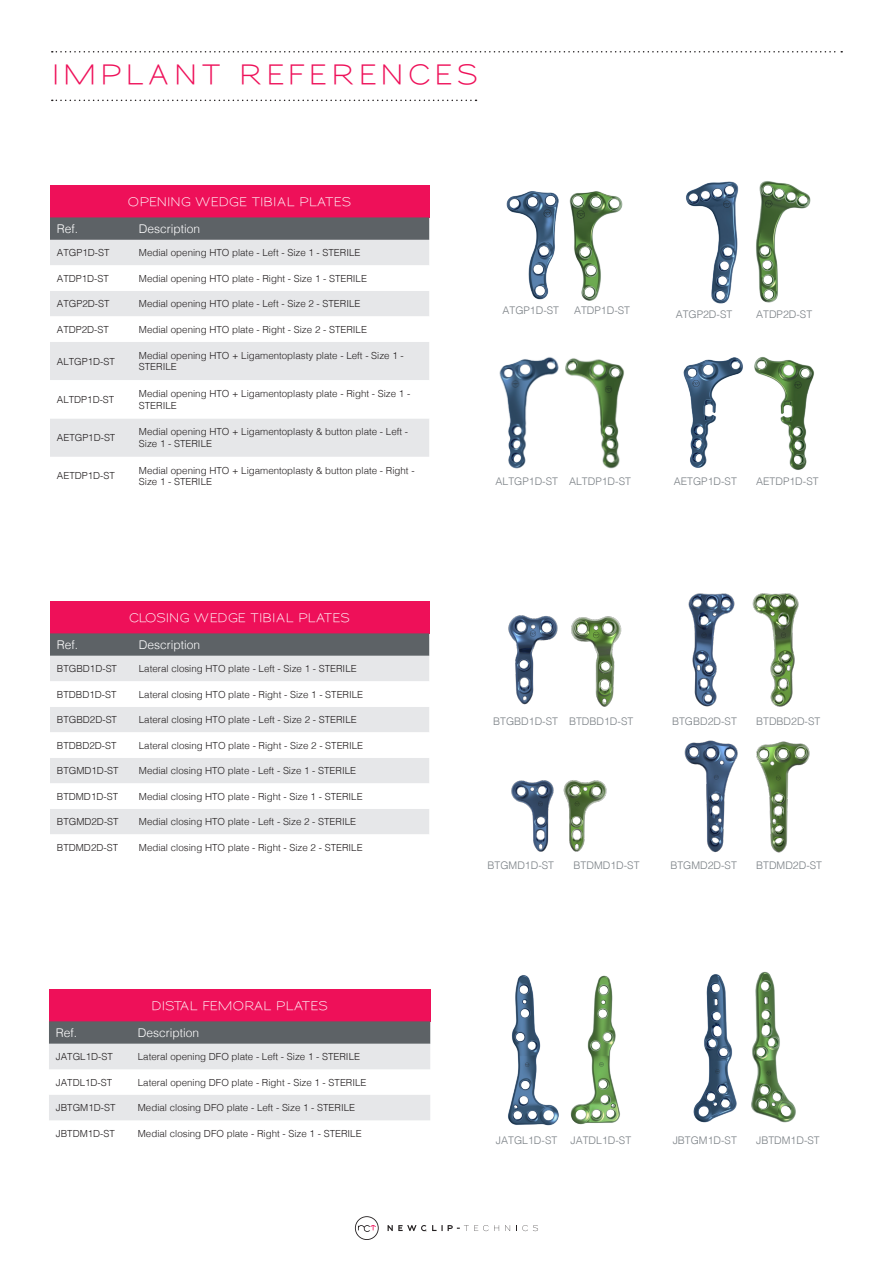
<style>
.page{position:relative;width:893px;height:1263px;background:#fff}
.page>*{position:absolute;margin:0;border:0;box-sizing:border-box;transform-origin:0 0}
.t1{font:600 27px "Sansumi";letter-spacing:.13em;color:#ee1059}
.t2{font:600 12px "Sansumi";letter-spacing:-.015em;color:#fff}
.t3{font:300 12px "Helvetica";color:#fff}
.t4{font:300 10.5px "Helvetica";color:#797f84}
.t5{font:300 9.75px/11.7px "Helvetica";color:#231f20}
</style>
<div class="page">
<svg style="left:52px;top:100px;width:424px;height:1px"></svg>
<div style="left:50px;top:601px;width:379px;height:32px;background:#ee1059"></div>
<svg style="left:50px;top:633px;width:379px;height:23px;background:#616267"></svg>
<div style="left:50px;top:656px;width:379px;height:25px;background:#e6e7e9"></div>
<svg style="left:50px;top:707px;width:379px;height:127px;fill:#e6e7e9"></svg>
<div style="left:49px;top:989px;width:381px;height:32px;background:#ee1059"></div>
<svg style="left:49px;top:1021px;width:381px;height:99px"></svg>
<div style="left:50px;top:185px;width:379px;height:32px;background:#ee1059"></div>
<svg style="left:50px;top:217px;width:379px;height:23px;background:#616167"></svg>
<div style="left:50px;top:240px;width:379px;height:217px;background:#e6e7e9"></div>
<svg style="left:50px;top:265px;width:379px;height:153px"></svg>
<img style="left:506px;top:191px;width:117px;height:110px">
<img style="left:756px;top:181px;width:55px;height:122px">
<img style="left:686px;top:181px;width:53px;height:123px">
<img style="left:565px;top:358px;width:59px;height:111px">
<img style="left:499px;top:357px;width:60px;height:112px">
<img style="left:754px;top:357px;width:60px;height:113px">
<img style="left:683px;top:357px;width:60px;height:111px">
<img style="left:751px;top:971px;width:45px;height:152px">
<img style="left:693px;top:974px;width:44px;height:149px">
<img style="left:571px;top:975px;width:49px;height:150px">
<img style="left:508px;top:975px;width:63px;height:151px">
<img style="left:571px;top:616px;width:51px;height:91px">
<img style="left:508px;top:615px;width:50px;height:90px">
<img style="left:688px;top:593px;width:47px;height:114px">
<img style="left:752px;top:593px;width:47px;height:113px">
<img style="left:563px;top:780px;width:44px;height:72px">
<img style="left:511px;top:780px;width:43px;height:72px">
<img style="left:756px;top:741px;width:54px;height:112px">
<img style="left:684px;top:740px;width:54px;height:113px">
<svg style="left:355px;top:1216px;width:24px;height:24px"></svg>
<svg style="left:505px;top:1225px;width:5px;height:6px"></svg>
<svg style="left:516px;top:1225px;width:22px;height:6px"></svg>
<svg style="left:388px;top:1225px;width:111px;height:6px"></svg>
<svg style="left:52px;top:51px;width:790px;height:2px"></svg>
<p class="t1" style="left:51px;top:60px;width:428px">IMPLANT REFERENCES</p>
<p class="t2" style="left:128px;top:196px;width:225px">OPENING WEDGE TIBIAL PLATES</p>
<p class="t3" style="left:57px;top:218px;width:23px">Ref.</p>
<p class="t3" style="left:139px;top:218px;width:63px">Description</p>
<p class="t5" style="left:57px;top:246px;width:54px">ATGP1D-ST</p>
<p class="t5" style="left:139px;top:246px;width:223px">Medial opening HTO plate - Left - Size 1 - STERILE</p>
<p class="t5" style="left:57px;top:272px;width:54px">ATDP1D-ST</p>
<p class="t5" style="left:139px;top:272px;width:230px">Medial opening HTO plate - Right - Size 1 - STERILE</p>
<p class="t5" style="left:57px;top:297px;width:54px">ATGP2D-ST</p>
<p class="t5" style="left:139px;top:297px;width:223px">Medial opening HTO plate - Left - Size 2 - STERILE</p>
<p class="t5" style="left:57px;top:323px;width:54px">ATDP2D-ST</p>
<p class="t5" style="left:139px;top:323px;width:230px">Medial opening HTO plate - Right - Size 2 - STERILE</p>
<p class="t5" style="left:57px;top:355px;width:59px">ALTGP1D-ST</p>
<p class="t5" style="left:139px;top:349px;width:266px">Medial opening HTO + Ligamentoplasty plate - Left - Size 1 -<br>STERILE</p>
<p class="t5" style="left:57px;top:393px;width:59px">ALTDP1D-ST</p>
<p class="t5" style="left:139px;top:387px;width:273px">Medial opening HTO + Ligamentoplasty plate - Right - Size 1 -<br>STERILE</p>
<p class="t5" style="left:57px;top:431px;width:60px">AETGP1D-ST</p>
<p class="t5" style="left:139px;top:425px;width:271px">Medial opening HTO + Ligamentoplasty &amp; button plate - Left -<br>Size 1 - STERILE</p>
<p class="t5" style="left:57px;top:469px;width:59px">AETDP1D-ST</p>
<p class="t5" style="left:139px;top:463px;width:277px">Medial opening HTO + Ligamentoplasty &amp; button plate - Right -<br>Size 1 - STERILE</p>
<p class="t4" style="left:502px;top:301px;width:58px">ATGP1D-ST</p>
<p class="t4" style="left:676px;top:305px;width:58px">ATGP2D-ST</p>
<p class="t4" style="left:574px;top:301px;width:58px">ATDP1D-ST</p>
<p class="t4" style="left:756px;top:305px;width:58px">ATDP2D-ST</p>
<p class="t4" style="left:496px;top:472px;width:64px">ALTGP1D-ST</p>
<p class="t4" style="left:674px;top:472px;width:65px">AETGP1D-ST</p>
<p class="t4" style="left:756px;top:472px;width:64px">AETDP1D-ST</p>
<p class="t4" style="left:569px;top:472px;width:63px">ALTDP1D-ST</p>
<p class="t2" style="left:129px;top:612px;width:222px">CLOSING WEDGE TIBIAL PLATES</p>
<p class="t3" style="left:57px;top:634px;width:23px">Ref.</p>
<p class="t3" style="left:139px;top:634px;width:63px">Description</p>
<p class="t5" style="left:57px;top:662px;width:62px">BTGBD1D-ST</p>
<p class="t5" style="left:139px;top:662px;width:219px">Lateral closing HTO plate - Left - Size 1 - STERILE</p>
<p class="t5" style="left:57px;top:688px;width:61px">BTDBD1D-ST</p>
<p class="t5" style="left:139px;top:688px;width:226px">Lateral closing HTO plate - Right - Size 1 - STERILE</p>
<p class="t5" style="left:57px;top:713px;width:62px">BTGBD2D-ST</p>
<p class="t5" style="left:139px;top:713px;width:219px">Lateral closing HTO plate - Left - Size 2 - STERILE</p>
<p class="t5" style="left:57px;top:739px;width:61px">BTDBD2D-ST</p>
<p class="t5" style="left:139px;top:739px;width:226px">Lateral closing HTO plate - Right - Size 2 - STERILE</p>
<p class="t5" style="left:57px;top:764px;width:63px">BTGMD1D-ST</p>
<p class="t5" style="left:139px;top:764px;width:219px">Medial closing HTO plate - Left - Size 1 - STERILE</p>
<p class="t5" style="left:57px;top:790px;width:63px">BTDMD1D-ST</p>
<p class="t5" style="left:139px;top:790px;width:225px">Medial closing HTO plate - Right - Size 1 - STERILE</p>
<p class="t5" style="left:57px;top:815px;width:63px">BTGMD2D-ST</p>
<p class="t5" style="left:139px;top:815px;width:219px">Medial closing HTO plate - Left - Size 2 - STERILE</p>
<p class="t5" style="left:57px;top:841px;width:63px">BTDMD2D-ST</p>
<p class="t5" style="left:139px;top:841px;width:225px">Medial closing HTO plate - Right - Size 2 - STERILE</p>
<p class="t4" style="left:493px;top:713px;width:66px">BTGBD1D-ST</p>
<p class="t4" style="left:672px;top:713px;width:66px">BTGBD2D-ST</p>
<p class="t4" style="left:569px;top:713px;width:66px">BTDBD1D-ST</p>
<p class="t4" style="left:756px;top:713px;width:66px">BTDBD2D-ST</p>
<p class="t4" style="left:488px;top:856px;width:68px">BTGMD1D-ST</p>
<p class="t4" style="left:670px;top:856px;width:68px">BTGMD2D-ST</p>
<p class="t4" style="left:574px;top:856px;width:67px">BTDMD1D-ST</p>
<p class="t4" style="left:756px;top:856px;width:67px">BTDMD2D-ST</p>
<p class="t2" style="left:151px;top:1000px;width:178px">DISTAL FEMORAL PLATES</p>
<p class="t3" style="left:56px;top:1022px;width:23px">Ref.</p>
<p class="t3" style="left:138px;top:1022px;width:63px">Description</p>
<p class="t5" style="left:56px;top:1050px;width:58px">JATGL1D-ST</p>
<p class="t5" style="left:138px;top:1050px;width:224px">Lateral opening DFO plate - Left - Size 1 - STERILE</p>
<p class="t5" style="left:56px;top:1075px;width:58px">JATDL1D-ST</p>
<p class="t5" style="left:138px;top:1075px;width:230px">Lateral opening DFO plate - Right - Size 1 - STERILE</p>
<p class="t5" style="left:56px;top:1101px;width:61px">JBTGM1D-ST</p>
<p class="t5" style="left:138px;top:1101px;width:219px">Medial closing DFO plate - Left - Size 1 - STERILE</p>
<p class="t5" style="left:56px;top:1126px;width:61px">JBTDM1D-ST</p>
<p class="t5" style="left:138px;top:1126px;width:225px">Medial closing DFO plate - Right - Size 1 - STERILE</p>
<p class="t4" style="left:496px;top:1131px;width:63px">JATGL1D-ST</p>
<p class="t4" style="left:570px;top:1131px;width:62px">JATDL1D-ST</p>
<p class="t4" style="left:673px;top:1131px;width:66px">JBTGM1D-ST</p>
<p class="t4" style="left:756px;top:1131px;width:65px">JBTDM1D-ST</p>
</div>
